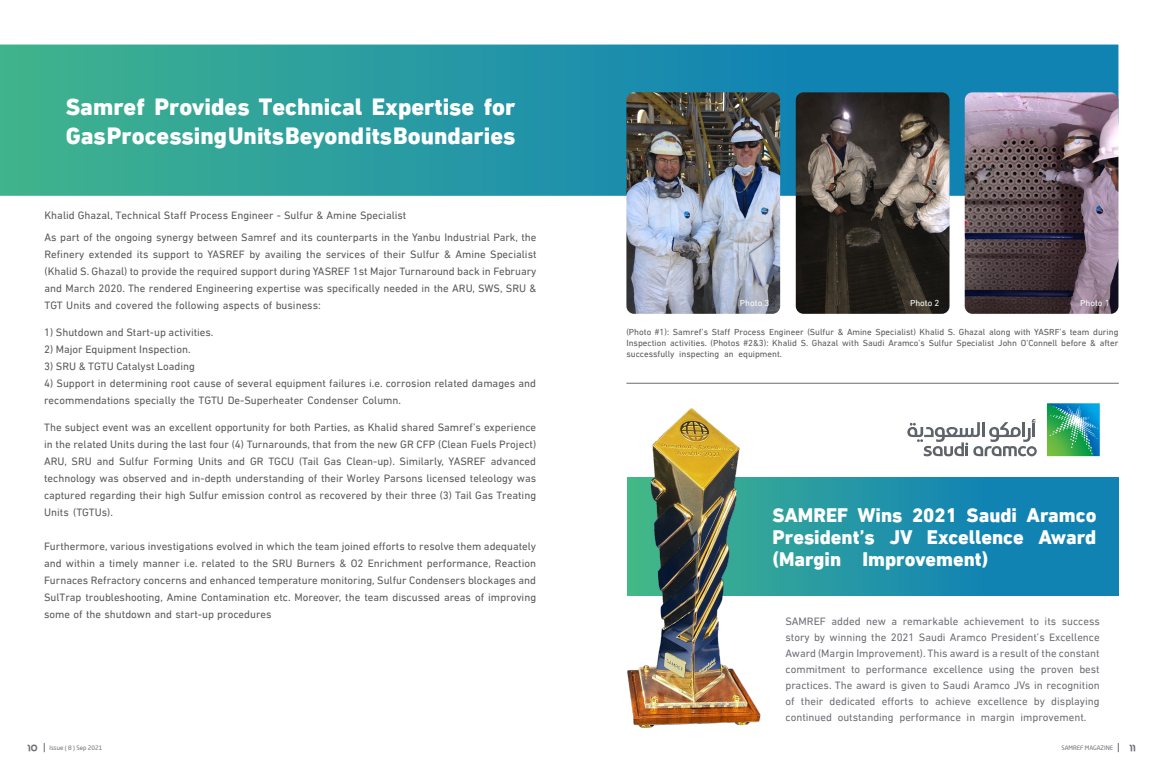
<style>
.page{position:relative;width:1163px;height:766px;background:#fff}
.page>*{position:absolute;margin:0;border:0;box-sizing:border-box;transform-origin:0 0}
.t1{font:800 24px/29px "DIN Next LTW23";color:#fff}
.t2{font:800 20px/22px "DIN Next LTW23";color:#fff}
.t3{font:11px/17px "DIN Next LTW23";color:#58595b;text-align:justify}
.t4{font:11px "DIN Next LTW23";color:#6d6e75}
.t5{font:10px "TR Nasalization";color:#6d6e75}
.t6{font:9px "DIN Next LTW23";color:#58595b}
.t7{font:9px "DIN Next LTW23";color:#fff}
.t8{font:6px "Neo Sans Arabic";color:#6d6e75}
</style>
<div class="page">
<svg style="left:0;top:45px;width:1118px;height:151px;background:#289aa1"></svg>
<hr style="left:626px;top:383px;width:492px;height:1px;background:#6c6e75">
<img style="left:626px;top:92px;width:154px;height:222px">
<img style="left:795px;top:92px;width:154px;height:222px">
<img style="left:964px;top:92px;width:154px;height:222px">
<svg style="left:760px;top:477px;width:358px;height:118px;background:#1b8dab"></svg>
<img style="left:627px;top:408px;width:133px;height:319px">
<svg style="left:907px;top:419px;width:129px;height:37px"></svg>
<svg style="left:1046px;top:403px;width:53px;height:53px;background:#3ea78b"></svg>
<h1 class="t1" style="left:66px;top:92px;width:451px">Samref Provides Technical Expertise for<br>GasProcessingUnitsBeyonditsBoundaries</h1>
<p class="t3" style="left:44px;top:206px;width:363px">Khalid Ghazal, Technical Staff Process Engineer - Sulfur &amp; Amine Specialist</p>
<p class="t3" style="left:45px;top:229px;width:493px">As part of the ongoing synergy between Samref and its counterparts in the Yanbu Industrial Park, the Refinery extended its support to YASREF by availing the services of their Sulfur &amp; Amine Specialist (Khalid .S Ghazal) to provide the required support during YASREF 1st Major Turnaround back in February and March 2020. The rendered Engineering expertise was specifically needed in the ARU, SWS, SRU &amp; TGT Units and covered the following aspects of business:</p>
<p class="t3" style="left:44px;top:324px;width:171px">1) Shutdown and Start-up activities.</p>
<p class="t3" style="left:44px;top:341px;width:148px">2) Major Equipment Inspection.</p>
<p class="t3" style="left:44px;top:358px;width:152px">3) SRU &amp; TGTU Catalyst Loading</p>
<p class="t3" style="left:44px;top:375px;width:493px">4) Support in determining root cause of several equipment failures .e. i corrosion related damages and recommendations specially the TGTU De-Superheater Condenser Column.</p>
<p class="t3" style="left:44px;top:419px;width:493px">The subject event was an excellent opportunity for both Parties, as Khalid shared Samref s’ experience in the related Units during the last four 4( ) Turnarounds, that from the new GR CFP (Clean Fuels Project( ARU, SRU and Sulfur Forming Units and GR TGCU (Tail Gas Clean-up .) Similarly, YASREF advanced technology was observed and in-depth understanding of their Worley Parsons licensed teleology was captured regarding their high Sulfur emission control as recovered by their three 3( ) Tail Gas Treating Units (TGTUs .(</p>
<p class="t3" style="left:44px;top:538px;width:493px">Furthermore, various investigations evolved in which the team joined efforts to resolve them adequately and within a timely manner .e. i related to the SRU Burners &amp; O2 Enrichment performance, Reaction Furnaces Refractory concerns and enhanced temperature monitoring, Sulfur Condensers blockages and SulTrap troubleshooting, Amine Contamination etc. Moreover, the team discussed areas of improving some of the shutdown and start-up procedures</p>
<p class="t5" style="left:27px;top:742px;width:12px">10</p>
<p class="t8" style="left:49px;top:743px;width:54px">Issue ( 8 ) Sep 2021</p>
<p class="t7" style="left:739px;top:297px;width:31px">Photo 3</p>
<p class="t7" style="left:909px;top:297px;width:31px">Photo 2</p>
<p class="t7" style="left:1079px;top:297px;width:31px">Photo 1</p>
<p class="t6" style="left:626px;top:326px;width:290px">(Photo #1 :) Samref s’ Staff Process Engineer (Sulfur &amp; Amine Specialist)</p>
<p class="t6" style="left:626px;top:337px;width:493px">Inspection activities. (Photos #2&amp; :)3 Khalid .S Ghazal with Saudi Aramco s’ Sulfur Specialist John O’Connell before &amp; after</p>
<p class="t6" style="left:738px;top:348px;width:45px">equipment.</p>
<p class="t6" style="left:919px;top:326px;width:200px">Khalid .S Ghazal along with YASRF s’ team during</p>
<p class="t6" style="left:626px;top:348px;width:50px">successfully</p>
<p class="t6" style="left:679px;top:348px;width:41px">inspecting</p>
<p class="t6" style="left:724px;top:348px;width:11px">an</p>
<h2 class="t2" style="left:772px;top:504px;width:77px">SAMREF</h2>
<h2 class="t2" style="left:857px;top:504px;width:47px">Wins</h2>
<h2 class="t2" style="left:911px;top:504px;width:46px">2021</h2>
<h2 class="t2" style="left:966px;top:504px;width:52px">Saudi</h2>
<h2 class="t2" style="left:1026px;top:504px;width:71px">Aramco</h2>
<h2 class="t2" style="left:862px;top:526px;width:126px;text-indent:-90px">President s’<br>Improvement(</h2>
<h2 class="t2" style="left:889px;top:526px;width:25px">JV</h2>
<h2 class="t2" style="left:926px;top:526px;width:98px">Excellence</h2>
<h2 class="t2" style="left:772px;top:548px;width:70px">(Margin</h2>
<h2 class="t2" style="left:1038px;top:526px;width:59px">Award</h2>
<p class="t4" style="left:785px;top:614px;width:42px">SAMREF</p>
<p class="t4" style="left:785px;top:630px;width:316px">story by winning the 2021 Saudi Aramco President s’ Excellence</p>
<p class="t4" style="left:785px;top:646px;width:316px">Award (Margin Improvement .) This award is a result of the constant</p>
<p class="t4" style="left:1079px;top:662px;width:22px">best</p>
<p class="t4" style="left:831px;top:614px;width:31px">added</p>
<p class="t4" style="left:902px;top:614px;width:57px">remarkable</p>
<p class="t4" style="left:963px;top:614px;width:62px">achievement</p>
<p class="t4" style="left:1044px;top:614px;width:13px">its</p>
<p class="t4" style="left:1029px;top:614px;width:11px">to</p>
<p class="t4" style="left:866px;top:614px;width:21px">new</p>
<p class="t4" style="left:891px;top:614px;width:7px">a</p>
<p class="t4" style="left:1061px;top:614px;width:39px">success</p>
<p class="t4" style="left:785px;top:662px;width:62px">commitment</p>
<p class="t4" style="left:785px;top:678px;width:316px">practices. The award is given to Saudi Aramco JVs in recognition</p>
<p class="t4" style="left:1051px;top:694px;width:50px">displaying</p>
<p class="t4" style="left:865px;top:662px;width:63px">performance</p>
<p class="t4" style="left:932px;top:662px;width:52px">excellence</p>
<p class="t4" style="left:988px;top:662px;width:27px">using</p>
<p class="t4" style="left:1019px;top:662px;width:17px">the</p>
<p class="t4" style="left:851px;top:662px;width:11px">to</p>
<p class="t4" style="left:1040px;top:662px;width:34px">proven</p>
<p class="t4" style="left:785px;top:694px;width:11px">of</p>
<p class="t4" style="left:800px;top:694px;width:24px">their</p>
<p class="t4" style="left:829px;top:694px;width:47px">dedicated</p>
<p class="t4" style="left:881px;top:694px;width:33px">efforts</p>
<p class="t4" style="left:935px;top:694px;width:38px">achieve</p>
<p class="t4" style="left:977px;top:694px;width:52px">excellence</p>
<p class="t4" style="left:1033px;top:694px;width:13px">by</p>
<p class="t4" style="left:919px;top:694px;width:11px">to</p>
<p class="t4" style="left:785px;top:710px;width:48px">continued</p>
<p class="t4" style="left:837px;top:710px;width:58px">outstanding</p>
<p class="t4" style="left:899px;top:710px;width:63px">performance</p>
<p class="t4" style="left:966px;top:710px;width:10px">in</p>
<p class="t4" style="left:980px;top:710px;width:35px">margin</p>
<p class="t4" style="left:1020px;top:710px;width:67px">improvement.</p>
<p class="t8" style="left:1061px;top:743px;width:53px">SAMREF MAGAZINE</p>
<p class="t5" style="left:1129px;top:742px;width:8px">11</p>
</div>
